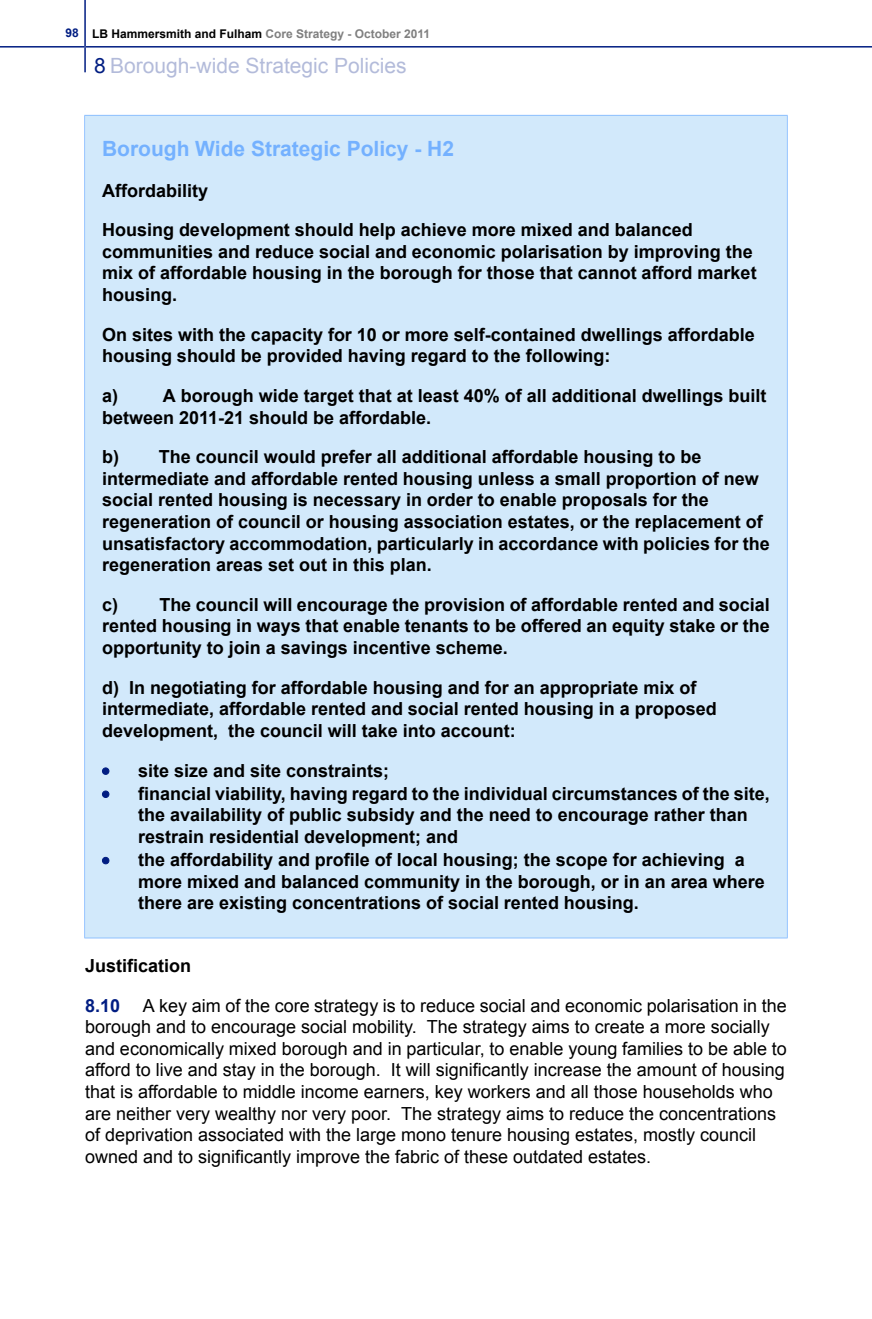
<style>
.page{position:relative;width:872px;height:1319px;background:#fff}
.page>*{position:absolute;margin:0;border:0;box-sizing:border-box;transform-origin:0 0}
.t1{font:21px "Arial";color:#b3bbda}
.t2{font:700 21px "Arial";color:#74b1ff}
.t3{font:700 18px/21.6px "Arial";color:#000}
.t4{font:18px/21.6px "Arial";color:#000}
.t5{font:700 12px "Arial";color:#808080}
.s1{color:#011d82}
.s2{color:#000}
</style>
<div class="page">
<div style="left:84px;top:115px;width:704px;height:823px;background:#d2e9fb"></div>
<div style="left:102px;top:767px;width:7px;height:7px;background:#011d82;border:1px solid #011d82;border-radius:50%"></div>
<div style="left:102px;top:790px;width:7px;height:7px;background:#011d82;border:1px solid #011d82;border-radius:50%"></div>
<div style="left:102px;top:857px;width:7px;height:6px;background:#011d82;border:1px solid #011d82;border-radius:50%"></div>
<svg style="left:0;top:0;width:872px;height:72px"></svg>
<p class="t5" style="left:65px;top:29px;width:366px"><span class="s1">98</span> <span class="s2">LB Hammersmith and Fulham</span> Core Strategy - October 2011</p>
<p class="t1" style="left:94px;top:57px;width:314px"><span class="s1">8</span> Borough-wide Strategic Policies</p>
<p class="t2" style="left:102px;top:141px;width:353px">Borough Wide Strategic Policy - H2</p>
<p class="t3" style="left:102px;top:172px;width:592px;line-height:39.6px">Affordability<br>Housing development should help achieve more mixed and balanced</p>
<p class="t3" style="left:102px;top:242px;width:656px">communities and reduce social and economic polarisation by improving the mix of affordable housing in the borough for those that cannot afford market housing.</p>
<p class="t3" style="left:102px;top:325px;width:654px">On sites with the capacity for 10 or more self-contained dwellings affordable housing should be provided having regard to the following:</p>
<p class="t3" style="left:102px;top:386px;width:18px">a)</p>
<p class="t3" style="left:102px;top:386px;width:666px;text-indent:61px">A borough wide target that at least 40% of all additional dwellings built between 2011-21 should be affordable.</p>
<p class="t3" style="left:102px;top:447px;width:669px">b) The council would prefer all additional affordable housing to be intermediate and affordable rented housing unless a small proportion of new social rented housing is necessary in order to enable proposals for the regeneration of council or housing association estates, or the replacement of unsatisfactory accommodation, particularly in accordance with policies for the regeneration areas set out in this plan.</p>
<p class="t3" style="left:102px;top:595px;width:669px;text-align:justify">c) The council will encourage the provision of affordable rented and social rented housing in ways that enable tenants to be offered an equity stake or the opportunity to join a savings incentive scheme.</p>
<p class="t3" style="left:102px;top:678px;width:616px">d) In negotiating for affordable housing and for an appropriate mix of intermediate, affordable rented and social rented housing in a proposed development, the council will take into account:</p>
<p class="t3" style="left:138px;top:760px;width:633px;line-height:22px">site size and site constraints;<br>financial viability, having regard to the individual circumstances of the site, the availability of public subsidy and the need to encourage rather than restrain residential development; and<br>the affordability and profile of local housing; the scope for achieving a more mixed and balanced community in the borough, or in an area where there are existing concentrations of social rented housing.</p>
<p class="t3" style="left:85px;top:947px;width:107px;line-height:39.6px">Justification<br><span class="s1">8.10</span></p>
<p class="t4" style="left:85px;top:995px;width:703px;text-indent:58px">A key aim of the core strategy is to reduce social and economic polarisation in the borough and to encourage social mobility. The strategy aims to create a more socially and economically mixed borough and in particular, to enable young families to be able to afford to live and stay in the borough. It will significantly increase the amount of housing that is affordable to middle income earners, key workers and all those households who are neither very wealthy nor very poor. The strategy aims to reduce the concentrations of deprivation associated with the large mono tenure housing estates, mostly council owned and to significantly improve the fabric of these outdated estates.</p>
</div>
